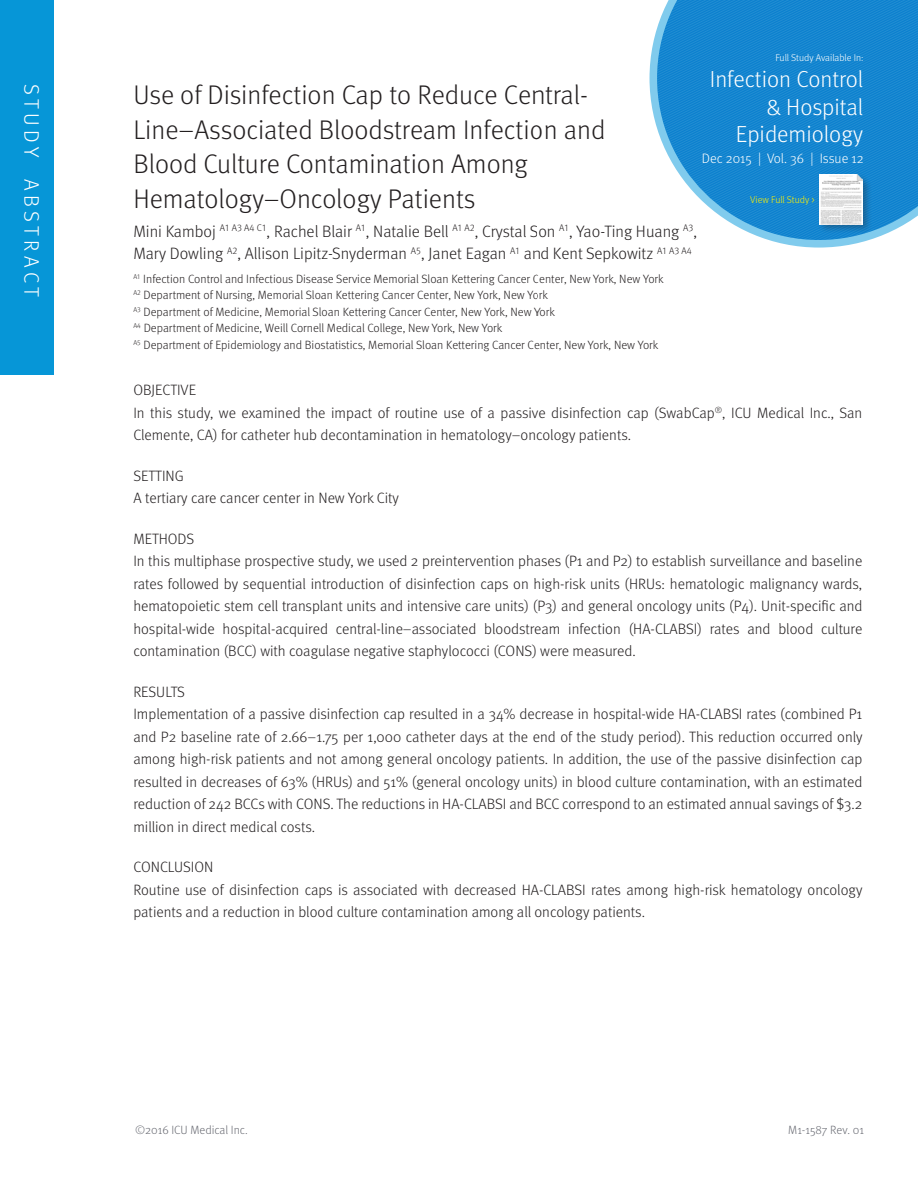
<style>
.page{position:relative;width:918px;height:1188px;background:#fff}
.page>*{position:absolute;margin:0;border:0;box-sizing:border-box;transform-origin:0 0}
.t1{font:300 27px/34.5px "Meta OT";color:#231f20}
.t2{font:300 23.25px/27.9px "Meta OT";color:#fff;text-align:right}
.blue_tab_title_01{font:300 21px "Meta OT";letter-spacing:.21em;color:#fff}
.t3{font:300 16.5px/22.5px "Meta OT";color:#231f20}
.t4{font:300 15px/22.5px "Meta OT";color:#231f20}
.t5{font:300 13.65px "Meta OT";color:#fff}
.t6{font:300 12px "Meta OT";color:#231f20}
.legal_02_grey{font:300 12px "Meta OT";color:#696b73}
.t7{font:300 9.9px "Meta OT";letter-spacing:-.005em;color:#fff}
.t8{font:300 9.9px "Meta OT";letter-spacing:-.005em;color:#fff101}
</style>
<div class="page">
<div style="left:0;top:0;width:54px;height:375px;background:#0696d7"></div>
<svg style="left:650px;top:29px;width:219px;height:219px"></svg>
<svg style="left:657px;top:0;width:261px;height:240px;background:#2c92d4"></svg>
<div style="left:817px;top:173px;width:55px;height:61px;background:#231f20;opacity:.33"></div>
<img style="left:819px;top:175px;width:44px;height:49px">
<p class="t7" style="left:775px;top:52px;width:90px">Full Study Available In:</p>
<p class="t2" style="left:710px;top:65px;width:155px">Infection Control &amp; Hospital<br>Epidemiology</p>
<p class="blue_tab_title_01" style="left:44px;top:84px;width:215px;rotate:90deg">STUDY ABSTRACT</p>
<p class="t1" style="left:133px;top:78px;width:474px">Use of Disinfection Cap to Reduce Central-Line–Associated Bloodstream Infection and Blood Culture Contamination Among Hematology–Oncology Patients</p>
<p class="t5" style="left:702px;top:150px;width:163px">Dec 2015 | Vol. 36 | Issue 12</p>
<p class="t8" style="left:750px;top:194px;width:66px">View Full Study &gt;</p>
<p class="t3" style="left:133px;top:220px;width:565px">Mini Kamboj <sup>A1</sup> <sup>A3</sup> <sup>A4</sup> <sup>C1</sup>, Rachel Blair <sup>A1</sup>, Natalie Bell <sup>A1</sup> <sup>A2</sup>, Crystal Son <sup>A1</sup>, Yao-Ting Huang <sup>A3</sup>,<br>Mary Dowling <sup>A2</sup>, Allison Lipitz-Snyderman <sup>A5</sup>, Janet Eagan <sup>A1</sup> and Kent Sepkowitz <sup>A1</sup> <sup>A3</sup> <sup>A4</sup></p>
<p class="t6" style="left:133px;top:271px;width:532px"><sup>A1</sup> Infection Control and Infectious Disease Service Memorial Sloan Kettering Cancer Center, New York, New York</p>
<p class="t6" style="left:133px;top:288px;width:416px"><sup>A2</sup> Department of Nursing, Memorial Sloan Kettering Cancer Center, New York, New York</p>
<p class="t6" style="left:133px;top:304px;width:423px"><sup>A3</sup> Department of Medicine, Memorial Sloan Kettering Cancer Center, New York, New York</p>
<p class="t6" style="left:133px;top:321px;width:371px"><sup>A4</sup> Department of Medicine, Weill Cornell Medical College, New York, New York</p>
<p class="t6" style="left:133px;top:337px;width:527px"><sup>A5</sup> Department of Epidemiology and Biostatistics, Memorial Sloan Kettering Cancer Center, New York, New York</p>
<p class="t4" style="left:133px;top:379px;width:64px">OBJECTIVE</p>
<p class="t4" style="left:133px;top:401px;width:730px">In this study, we examined the impact of routine use of a passive disinfection cap (SwabCap<sup>®</sup>, ICU Medical Inc., San<br>Clemente, CA) for catheter hub decontamination in hematology–oncology patients.</p>
<p class="t4" style="left:133px;top:464px;width:52px">SETTING</p>
<p class="t4" style="left:133px;top:487px;width:267px">A tertiary care cancer center in New York City</p>
<p class="t4" style="left:133px;top:527px;width:62px">METHODS</p>
<p class="t4" style="left:133px;top:550px;width:731px;text-align:justify">In this multiphase prospective study, we used 2 preintervention phases (P1 and P2) to establish surveillance and baseline rates followed by sequential introduction of disinfection caps on high-risk units (HRUs: hematologic malignancy wards, hematopoietic stem cell transplant units and intensive care units) (P3) and general oncology units (P4). Unit-specific and hospital-wide hospital-acquired central-line–associated bloodstream infection (HA-CLABSI) rates and blood culture contamination (BCC) with coagulase negative staphylococci (CONS) were measured.</p>
<p class="t4" style="left:133px;top:681px;width:53px">RESULTS</p>
<p class="t4" style="left:133px;top:703px;width:731px;text-align:justify">Implementation of a passive disinfection cap resulted in a 34% decrease in hospital-wide HA-CLABSI rates (combined P1 and P2 baseline rate of 2.66–1.75 per 1,000 catheter days at the end of the study period). This reduction occurred only among high-risk patients and not among general oncology patients. In addition, the use of the passive disinfection cap resulted in decreases of 63% (HRUs) and 51% (general oncology units) in blood culture contamination, with an estimated reduction of 242 BCCs with CONS. The reductions in HA-CLABSI and BCC correspond to an estimated annual savings of $3.2 million in direct medical costs.</p>
<p class="t4" style="left:133px;top:856px;width:81px">CONCLUSION</p>
<p class="t4" style="left:133px;top:879px;width:731px">Routine use of disinfection caps is associated with decreased HA-CLABSI rates among high-risk hematology oncology patients and a reduction in blood culture contamination among all oncology patients.</p>
<p class="legal_02_grey" style="left:135px;top:1123px;width:114px">©2016 ICU Medical Inc.</p>
<p class="legal_02_grey" style="left:788px;top:1123px;width:77px">M1-1587 Rev. 01</p>
</div>
